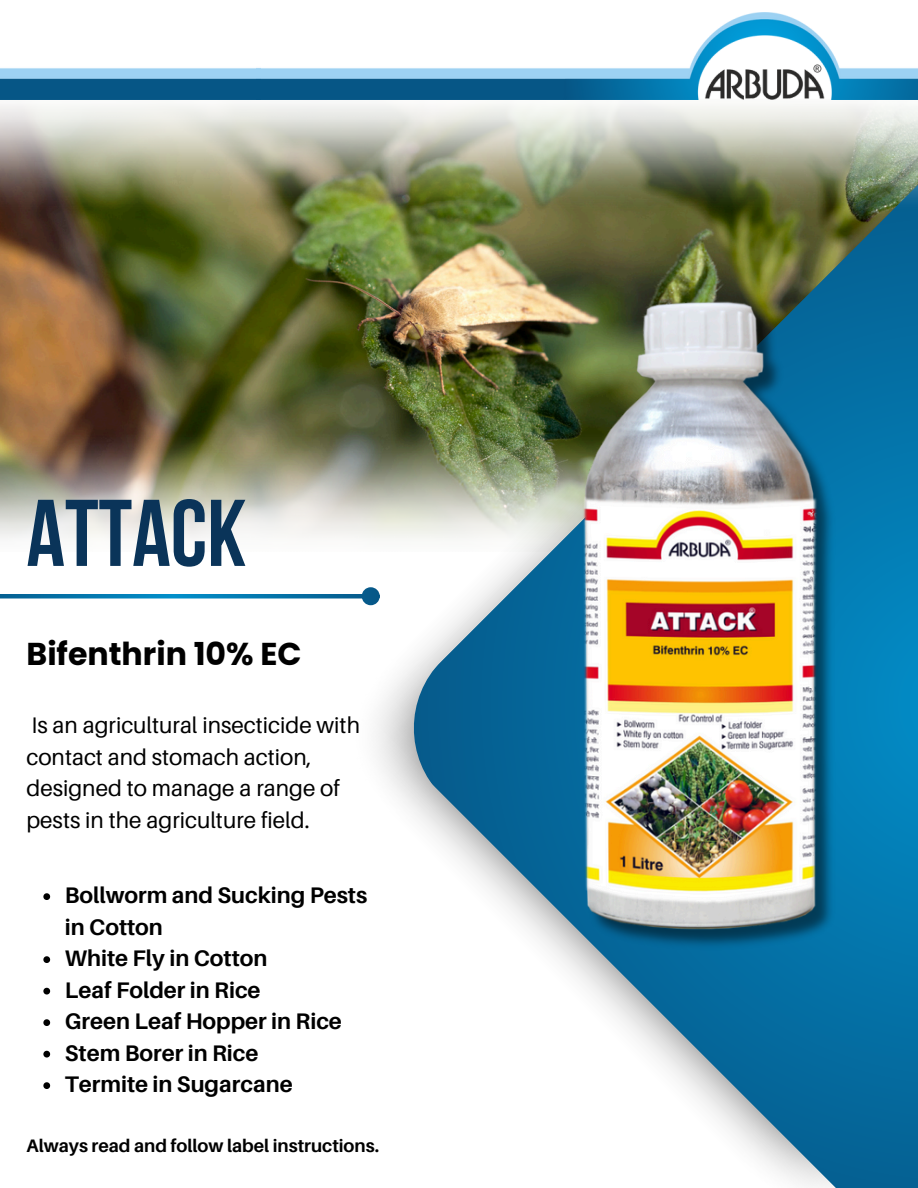
<style>
.page{position:relative;width:918px;height:1188px;background:#fff}
.page>*{position:absolute;margin:0;border:0;box-sizing:border-box;transform-origin:0 0}
.t1{font:700 94.5px "Bebas Neue";color:#0a3459}
.t2{font:700 31.65px "Poppins";color:#000}
.t3{font:700 22.5px/31.5px "Aileron";color:#000}
.t4{font:22.5px/31.5px "Aileron";color:#000}
.t5{font:700 18px "Aileron";color:#000}
</style>
<div class="page">
<img style="left:0;top:222px;width:307px;height:199px">
<img style="left:0;top:421px;width:307px;height:118px">
<img style="left:307px;top:222px;width:98px;height:581px">
<svg style="left:405px;top:222px;width:513px;height:966px"></svg>
<svg style="left:0;top:594px;width:362px;height:4px"></svg>
<div style="left:364px;top:590px;width:14px;height:13px;background:#065989;border-radius:50%"></div>
<div style="left:362px;top:587px;width:18px;height:18px;border:4px solid #fff;border-radius:50%"></div>
<img style="left:0;top:99px;width:918px;height:123px">
<img style="left:260px;top:13px;width:658px;height:86px">
<img style="left:0;top:68px;width:260px;height:31px">
<img style="left:562px;top:272px;width:288px;height:706px">
<svg style="left:43px;top:893px;width:7px;height:7px"></svg>
<svg style="left:43px;top:956px;width:7px;height:7px"></svg>
<svg style="left:43px;top:988px;width:7px;height:7px"></svg>
<svg style="left:43px;top:1019px;width:7px;height:7px"></svg>
<svg style="left:43px;top:1051px;width:7px;height:7px"></svg>
<svg style="left:43px;top:1082px;width:7px;height:7px"></svg>
<p class="t1" style="left:27px;top:495px;width:221px">Attack</p>
<p class="t2" style="left:27px;top:632px;width:277px">Bifenthrin 10% EC</p>
<p class="t4" style="left:27px;top:709px;width:335px">Is an agricultural insecticide with contact and stomach action, designed to manage a range of pests in the agriculture field.</p>
<p class="t3" style="left:65px;top:879px;width:304px">Bollworm and Sucking Pests in Cotton</p>
<p class="t3" style="left:65px;top:942px;width:204px">White Fly in Cotton</p>
<h1 class="t3" style="left:65px;top:974px;width:197px">Leaf Folder in Rice</h1>
<h2 class="t3" style="left:65px;top:1005px;width:279px">Green Leaf Hopper in Rice</h2>
<h3 class="t3" style="left:65px;top:1037px;width:195px">Stem Borer in Rice</h3>
<p class="t3" style="left:65px;top:1068px;width:229px">Termite in Sugarcane</p>
<p class="t5" style="left:27px;top:1135px;width:354px">Always read and follow label instructions.</p>
</div>
